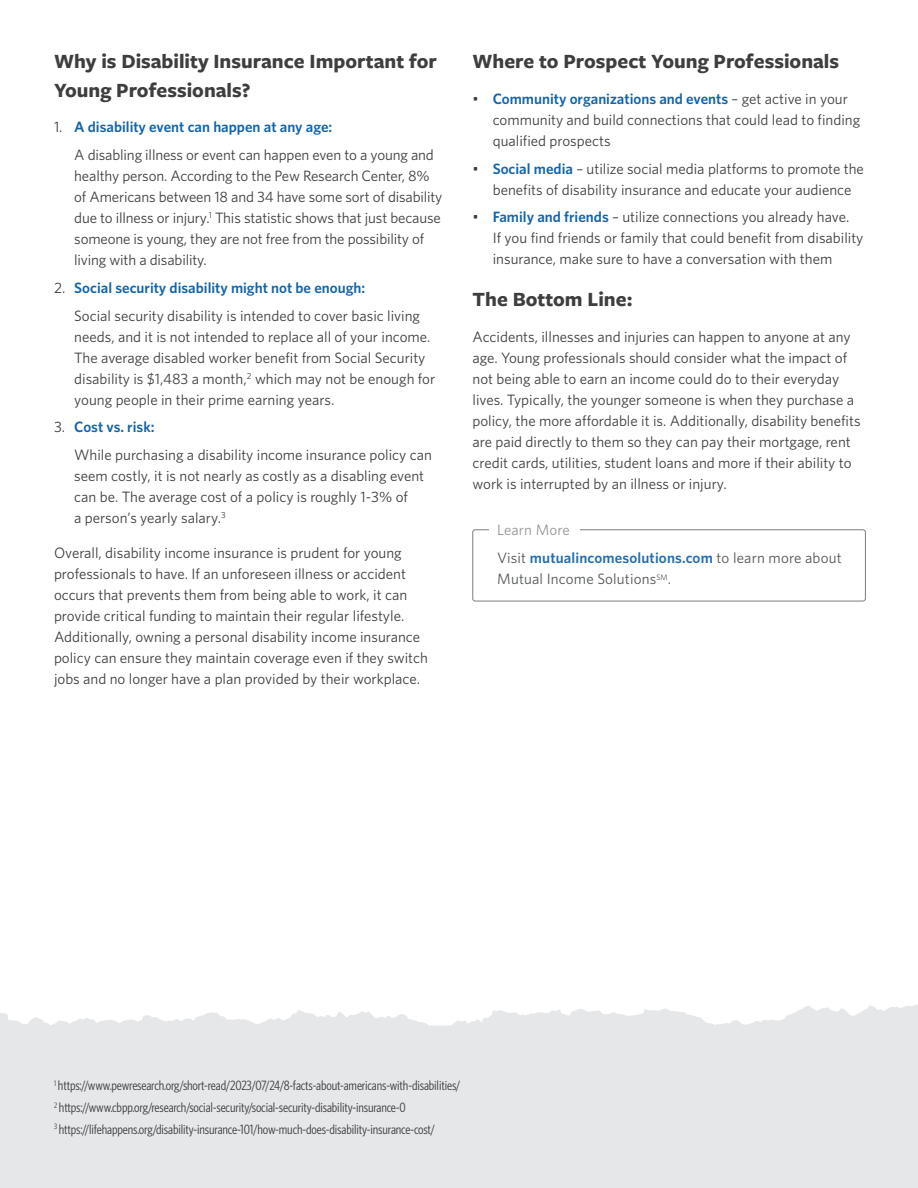
<style>
.page{position:relative;width:918px;height:1188px;background:#fff}
.page>*{position:absolute;margin:0;border:0;box-sizing:border-box;transform-origin:0 0}
._1_Body_Text_left{font:700 21px/28.5px "Freight Sans Pro";color:#3e3e3f}
._1_Body_Text_left-2{font:15px/21px "Whitney";color:#3e3e3f}
._0_Bullets{font:15px/21px "Whitney";color:#3e3e3f}
._1_Numbers{font:600 15px "Whitney";color:#1364a9}
._1_Body_Text_left-3{font:15px/21px "Whitney";letter-spacing:.01em;color:#545557}
.t1{font:15px "Whitney";letter-spacing:.005em;color:#939598}
._1_disclaimer{font:13.5px "Whitney Condensed";letter-spacing:-.01em;color:#3e3e3f}
.s1{font-weight:400;color:#3e3e3f}
.s2{font-weight:600;color:#1364a9}
.s3{font-weight:600;color:#246daf}
</style>
<div class="page">
<div style="left:0;top:1005px;width:918px;height:183px;background:#e6e7e9"></div>
<div style="left:472px;top:529px;width:394px;height:72px;border:1px solid #6c6d70;border-radius:3px"></div>
<p class="_1_Body_Text_left" style="left:54px;top:46px;width:384px">Why is Disability Insurance Important for<br>Young Professionals?</p>
<p class="_1_Numbers" style="left:54px;top:117px;width:280px"><span class="s1">1.</span> A disability event can happen at any age:</p>
<p class="_1_Body_Text_left-2" style="left:74px;top:144px;width:370px">A disabling illness or event can happen even to a young and healthy person. According to the Pew Research Center, 8% of Americans between 18 and 34 have some sort of disability due to illness or injury.<sup>1</sup> This statistic shows that just because someone is young, they are not free from the possibility of living with a disability.</p>
<p class="_1_Numbers" style="left:54px;top:278px;width:313px"><span class="s1">2.</span> Social security disability might not be enough:</p>
<p class="_1_Body_Text_left-2" style="left:74px;top:305px;width:363px">Social security disability is intended to cover basic living needs, and it is not intended to replace all of your income.<br>The average disabled worker benefit from Social Security disability is $1,483 a month,<sup>2</sup> which may not be enough for young people in their prime earning years.</p>
<p class="_1_Numbers" style="left:54px;top:417px;width:102px"><span class="s1">3.</span> Cost vs. risk:</p>
<p class="_1_Body_Text_left-2" style="left:74px;top:444px;width:359px">While purchasing a disability income insurance policy can seem costly, it is not nearly as costly as a disabling event can be. The average cost of a policy is roughly 1-3% of<br>a person’s yearly salary.<sup>3</sup></p>
<p class="_1_Body_Text_left-2" style="left:54px;top:542px;width:376px">Overall, disability income insurance is prudent for young professionals to have. If an unforeseen illness or accident occurs that prevents them from being able to work, it can provide critical funding to maintain their regular lifestyle.<br>Additionally, owning a personal disability income insurance policy can ensure they maintain coverage even if they switch jobs and no longer have a plan provided by their workplace.</p>
<p class="_1_Body_Text_left" style="left:472px;top:46px;width:368px">Where to Prospect Young Professionals</p>
<p class="_0_Bullets" style="left:493px;top:88px;width:369px;text-indent:-20px">• <span class="s2">Community organizations and events</span> – get active in your community and build connections that could lead to finding qualified prospects</p>
<p class="_0_Bullets" style="left:472px;top:158px;width:393px;text-align:center">• <span class="s2">Social media</span> – utilize social media platforms to promote the benefits of disability insurance and educate your audience</p>
<p class="_0_Bullets" style="left:493px;top:206px;width:372px;text-indent:-20px">• <span class="s2">Family and friends</span> – utilize connections you already have.<br>If you find friends or family that could benefit from disability insurance, make sure to have a conversation with them</p>
<p class="_1_Body_Text_left" style="left:472px;top:284px;width:162px">The Bottom Line:</p>
<p class="_1_Body_Text_left-2" style="left:472px;top:326px;width:390px">Accidents, illnesses and injuries can happen to anyone at any age. Young professionals should consider what the impact of not being able to earn an income could do to their everyday lives. Typically, the younger someone is when they purchase a policy, the more affordable it is. Additionally, disability benefits are paid directly to them so they can pay their mortgage, rent credit cards, utilities, student loans and more if their ability to work is interrupted by an illness or injury.</p>
<p class="t1" style="left:497px;top:520px;width:74px">Learn More</p>
<p class="_1_Body_Text_left-3" style="left:497px;top:547px;width:346px">Visit <span class="s3">mutualincomesolutions.com</span> to learn more about<br>Mutual Income Solutions<sup>SM</sup>.</p>
<p class="_1_disclaimer" style="left:54px;top:1077px;width:408px"><sup>1</sup> https://www.pewresearch.org/short-read/2023/07/24/8-facts-about-americans-with-disabilities/</p>
<p class="_1_disclaimer" style="left:54px;top:1099px;width:353px"><sup>2</sup> https://www.cbpp.org/research/social-security/social-security-disability-insurance-0</p>
<p class="_1_disclaimer" style="left:54px;top:1121px;width:382px"><sup>3</sup> https://lifehappens.org/disability-insurance-101/how-much-does-disability-insurance-cost/</p>
</div>
